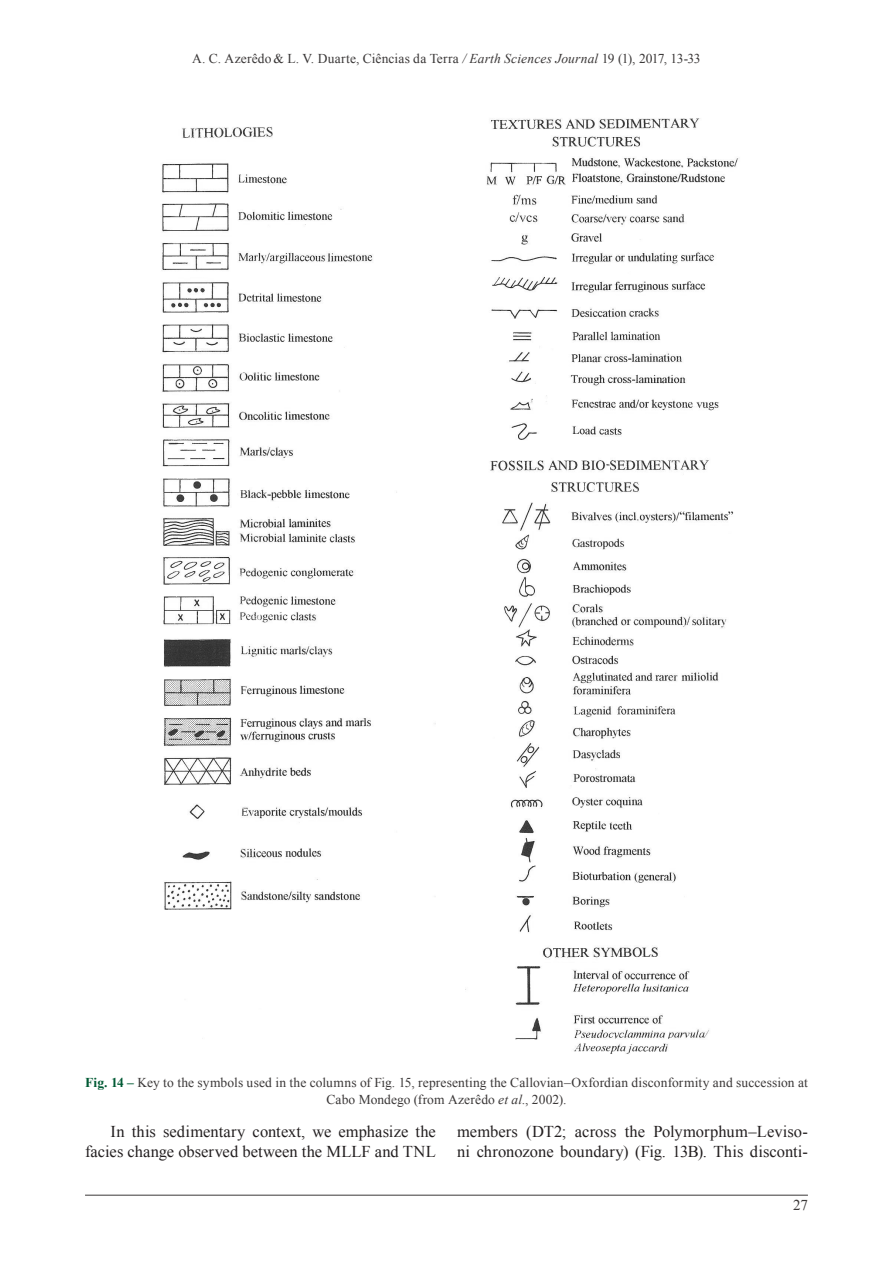
<style>
.page{position:relative;width:893px;height:1263px;background:#fff}
.page>*{position:absolute;margin:0;border:0;box-sizing:border-box;transform-origin:0 0}
.Texto_do_Artigo{font:16.5px/20.5px "Times New Roman";color:#231f20;text-align:right}
.t1{font:15px "Times New Roman";color:#3b3838}
.Texto_do_Artigo-2{font:13.5px/16.2px "Times New Roman";letter-spacing:.01em;color:#3b3838;text-align:center}
.s1{font-style:italic}
.s2{font-weight:700;color:#005a34}
</style>
<div class="page">
<hr style="left:85px;top:1195px;width:723px;height:1px;background:#3b3838">
<img style="left:162px;top:118px;width:577px;height:936px">
<p class="Texto_do_Artigo-2" style="left:192px;top:50px;width:510px">A. C. Azerêdo&amp; L. V. Duarte, Ciências da Terra <span class="s1">/ Earth Sciences Journal</span> 19 (1), 2017, 13-33</p>
<p class="Texto_do_Artigo-2" style="left:85px;top:1074px;width:724px"><span class="s2">Fig. 14 –</span> Key to the symbols used in the columns of Fig. 15, representing the Callovian–Oxfordian disconformity and succession at<br>Cabo Mondego (from Azerêdo <span class="s1">et al</span>., 2002).</p>
<p class="Texto_do_Artigo" style="left:85px;top:1120px;width:352px">In this sedimentary context, we emphasize the facies change observed between the MLLF and TNL</p>
<p class="Texto_do_Artigo" style="left:457px;top:1120px;width:352px;text-align:left">members (DT2; across the Polymorphum–Leviso&shy;ni chronozone boundary) (Fig. 13B). This disconti-</p>
<p class="t1" style="left:793px;top:1194px;width:16px">27</p>
</div>
